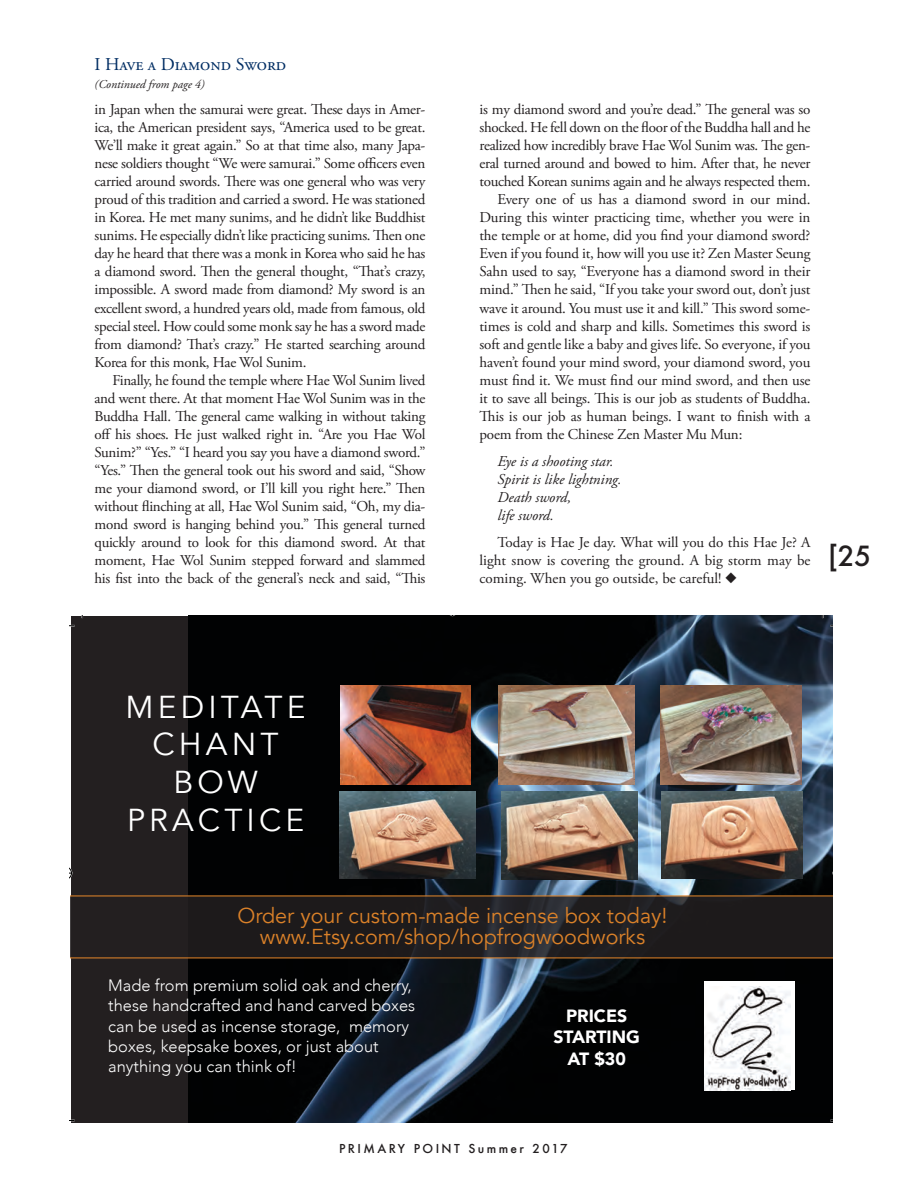
<style>
.page{position:relative;width:905px;height:1202px;background:#fff}
.page>*{position:absolute;margin:0;border:0;box-sizing:border-box;transform-origin:0 0}
.t1{font:31.65px/38px "Avenir";letter-spacing:.13em;color:#fff;text-align:center}
.t2{font:500 27px "Futura";color:#231f20}
.t3{font:21.45px/21.5px "Avenir";color:#da8129;text-align:center}
.t4{font:18px "Adobe Garamond Pro";color:#002d63}
.t5{font:900 17.7px/21.3px "Avenir";color:#fff;text-align:center}
.t6{font:300 16.5px/20.2px "Avenir";color:#fff}
.t7{font:15px/18px "Adobe Garamond Pro";letter-spacing:-.015em;color:#231f20;text-align:justify}
.t8{font:italic 15px/18px "Adobe Garamond Pro";color:#231f20}
.t9{font:500 12px "Futura";letter-spacing:.2em;color:#231f20}
.t10{font:italic 12px "Adobe Garamond Pro";color:#231f20}
</style>
<div class="page">
<div style="left:71px;top:616px;width:761px;height:506px;background:#231f20"></div>
<img style="left:188px;top:616px;width:644px;height:506px">
<svg style="left:71px;top:895px;width:761px;height:63px"></svg>
<img style="left:660px;top:686px;width:142px;height:98px">
<img style="left:499px;top:686px;width:135px;height:98px">
<img style="left:661px;top:792px;width:141px;height:86px">
<img style="left:501px;top:792px;width:136px;height:87px">
<img style="left:339px;top:792px;width:136px;height:86px">
<img style="left:341px;top:686px;width:130px;height:98px">
<div style="left:704px;top:981px;width:90px;height:109px;background:#fff"></div>
<img style="left:704px;top:986px;width:86px;height:104px">
<svg style="left:445px;top:616px;width:14px;height:1px"></svg>
<svg style="left:70px;top:868px;width:3px;height:10px"></svg>
<svg style="left:832px;top:866px;width:1px;height:14px"></svg>
<p class="t4" style="left:94px;top:54px;width:193px">I Have a Diamond Sword</p>
<p class="t10" style="left:94px;top:77px;width:112px">(Continued from page 4)</p>
<p class="t7" style="left:94px;top:101px;width:332px">in Japan when the samurai were great. These days in Amer&shy;ica, the American president says, “America used to be great.<br>We’ll make it great again.” So at that time also, many Japa&shy;nese soldiers thought “We were samurai.” Some officers even carried around swords. There was one general who was very proud of this tradition and carried a sword. He was stationed in Korea. He met many sunims, and he didn’t like Buddhist sunims. He especially didn’t like practicing sunims. Then one day he heard that there was a monk in Korea who said he has a diamond sword. Then the general thought, “That’s crazy, impossible. A sword made from diamond? My sword is an excellent sword, a hundred years old, made from famous, old special steel. How could some monk say he has a sword made from diamond? That’s crazy.” He started searching around Korea for this monk, Hae Wol Sunim.</p>
<p class="t7" style="left:94px;top:371px;width:333px;text-indent:18px">Finally, he found the temple where Hae Wol Sunim lived and went there. At that moment Hae Wol Sunim was in the Buddha Hall. The general came walking in without taking off his shoes. He just walked right in. “Are you Hae Wol Sunim?” “Yes.” “I heard you say you have a diamond sword.” “Yes.” Then the general took out his sword and said, “Show me your diamond sword, or I’ll kill you right here.” Then without flinching at all, Hae Wol Sunim said, “Oh, my dia&shy;mond sword is hanging behind you.” This general turned quickly around to look for this diamond sword. At that moment, Hae Wol Sunim stepped forward and slammed his fist into the back of the general’s neck and said, “This</p>
<p class="t7" style="left:479px;top:101px;width:332px">is my diamond sword and you’re dead.” The general was so</p>
<p class="t7" style="left:479px;top:119px;width:332px">shocked. He fell down on the floor of the Buddha hall and he</p>
<p class="t7" style="left:479px;top:137px;width:332px">realized how incredibly brave Hae Wol Sunim was. The gen-</p>
<p class="t7" style="left:479px;top:155px;width:332px">eral turned around and bowed to him. After that, he never</p>
<p class="t7" style="left:479px;top:173px;width:332px">touched Korean sunims again and he always respected them.</p>
<p class="t7" style="left:497px;top:191px;width:314px">Every one of us has a diamond sword in our mind.</p>
<p class="t7" style="left:479px;top:209px;width:332px">During this winter practicing time, whether you were in</p>
<p class="t7" style="left:479px;top:227px;width:332px">the temple or at home, did you find your diamond sword?</p>
<p class="t7" style="left:479px;top:245px;width:332px">Even if you found it, how will you use it? Zen Master Seung</p>
<p class="t7" style="left:479px;top:263px;width:332px">Sahn used to say, “Everyone has a diamond sword in their</p>
<p class="t7" style="left:479px;top:281px;width:332px">mind.” Then he said, “If you take your sword out, don’t just</p>
<p class="t7" style="left:479px;top:299px;width:332px">wave it around. You must use it and kill.” This sword some-</p>
<p class="t7" style="left:479px;top:317px;width:332px">times is cold and sharp and kills. Sometimes this sword is</p>
<p class="t7" style="left:479px;top:335px;width:332px">soft and gentle like a baby and gives life. So everyone, if you</p>
<p class="t7" style="left:479px;top:353px;width:332px">haven’t found your mind sword, your diamond sword, you</p>
<p class="t7" style="left:479px;top:371px;width:332px">must find it. We must find our mind sword, and then use</p>
<p class="t7" style="left:479px;top:389px;width:332px">it to save all beings. This is our job as students of Buddha.</p>
<p class="t7" style="left:479px;top:407px;width:332px">This is our job as human beings. I want to finish with a</p>
<p class="t7" style="left:479px;top:425px;width:264px">poem from the Chinese Zen Master Mu Mun:</p>
<p class="t8" style="left:497px;top:452px;width:126px">Eye is a shooting star.<br>Spirit is like lightning.<br>Death sword,<br>life sword.</p>
<p class="t7" style="left:479px;top:533px;width:332px;text-indent:18px">Today is Hae Je day. What will you do this Hae Je? A light snow is covering the ground. A big storm may be coming. When you go outside, be careful! ◆</p>
<h2 class="t2" style="left:828px;top:537px;width:44px">[25</h2>
<h1 class="t1" style="left:126px;top:688px;width:181px">MEDITATE<br>CHANT<br>BOW<br>PRACTICE</h1>
<h3 class="t3" style="left:237px;top:905px;width:431px">Order your custom-made incense box today! www.Etsy.com/shop/hopfrogwoodworks</h3>
<p class="t6" style="left:108px;top:975px;width:308px">Made from premium solid oak and cherry, these handcrafted and hand carved boxes can be used as incense storage, memory boxes, keepsake boxes, or just about anything you can think of!</p>
<p class="t5" style="left:553px;top:1004px;width:88px">PRICES<br>STARTING<br>AT $30</p>
<p class="t9" style="left:339px;top:1140px;width:230px">PRIMARY POINT Summer 2017</p>
</div>
